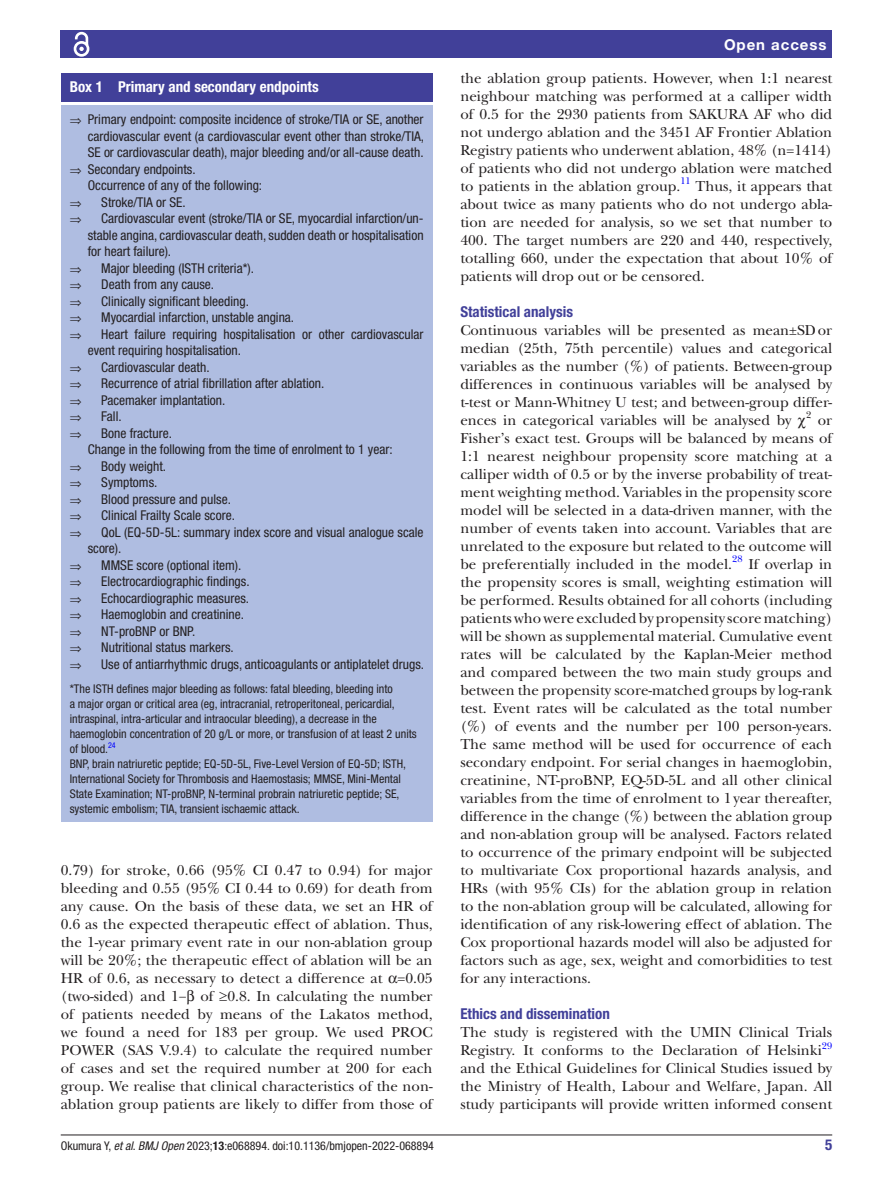
<style>
.page{position:relative;width:893px;height:1191px;background:#fff}
.page>*{position:absolute;margin:0;border:0;box-sizing:border-box;transform-origin:0 0}
.t1{font:15px/18px "New Baskerville";color:#231f20;text-align:justify}
.t2{font:700 condensed 15px "Helvetica Neue LT Std";color:#414099}
.t3{font:700 condensed 15px "Helvetica Neue LT Std";color:#fff}
.t4{font:700 15px "Helvetica Neue LT Std";letter-spacing:.065em;color:#fff}
.t5{font:condensed 13.5px/16.5px "Helvetica Neue LT Std";color:#231f20}
.t6{font:condensed 12px/15px "Helvetica Neue LT Std";color:#231f20}
.t7{font:9.9px "New Baskerville";color:#00f}
.t8{font:9.9px "New Baskerville";color:#231f20}
.t9{font:condensed 7.95px "Helvetica Neue LT Std";color:#00f}
.s1{font-style:italic}
.s2{font-weight:700}
</style>
<div class="page">
<hr style="left:61px;top:1134px;width:771px;height:1px;background:#231f20">
<div style="left:61px;top:31px;width:771px;height:27px;background:#414099"></div>
<svg style="left:73px;top:31px;width:17px;height:26px"></svg>
<div style="left:61px;top:73px;width:372px;height:28px;background:#414099"></div>
<div style="left:61px;top:106px;width:372px;height:716px;background:#afbde1"></div>
<p class="t3" style="left:70px;top:78px;width:250px">Box 1 Primary and secondary endpoints</p>
<p class="t5" style="left:70px;top:111px;width:355px">⇒ Primary endpoint: composite incidence of stroke/TIA or SE, another</p>
<p class="t5" style="left:88px;top:128px;width:338px">cardiovascular event (a cardiovascular event other than stroke/TIA,</p>
<p class="t5" style="left:88px;top:144px;width:337px">SE or cardiovascular death), major bleeding and/or all-cause death.</p>
<p class="t5" style="left:70px;top:161px;width:127px">⇒ Secondary endpoints.</p>
<p class="t5" style="left:88px;top:177px;width:176px">Occurrence of any of the following:</p>
<p class="t5" style="left:101px;top:194px;width:86px">Stroke/TIA or SE.</p>
<p class="t5" style="left:88px;top:210px;width:337px;text-align:justify;text-indent:14px">Cardiovascular event (stroke/TIA or SE, myocardial infarction/un&shy;stable angina, cardiovascular death, sudden death or hospitalisation for heart failure).</p>
<p class="t5" style="left:101px;top:260px;width:154px">Major bleeding (ISTH criteria*).</p>
<p class="t5" style="left:101px;top:276px;width:114px">Death from any cause.</p>
<p class="t5" style="left:101px;top:293px;width:149px">Clinically significant bleeding.</p>
<p class="t5" style="left:101px;top:309px;width:194px">Myocardial infarction, unstable angina.</p>
<p class="t5" style="left:88px;top:326px;width:337px;text-indent:14px">Heart failure requiring hospitalisation or other cardiovascular event requiring hospitalisation.</p>
<p class="t5" style="left:101px;top:359px;width:110px">Cardiovascular death.</p>
<p class="t5" style="left:101px;top:375px;width:225px">Recurrence of atrial fibrillation after ablation.</p>
<p class="t5" style="left:101px;top:392px;width:126px">Pacemaker implantation.</p>
<p class="t5" style="left:101px;top:408px;width:22px">Fall.</p>
<p class="t5" style="left:88px;top:425px;width:306px;text-indent:14px">Bone fracture.<br>Change in the following from the time of enrolment to 1 year:</p>
<p class="t5" style="left:101px;top:458px;width:66px">Body weight.</p>
<p class="t5" style="left:101px;top:474px;width:58px">Symptoms.</p>
<p class="t5" style="left:101px;top:491px;width:131px">Blood pressure and pulse.</p>
<p class="t5" style="left:101px;top:507px;width:135px">Clinical Frailty Scale score.</p>
<p class="t5" style="left:88px;top:524px;width:337px;text-indent:14px">QoL (EQ-5D-5L: summary index score and visual analogue scale score).</p>
<p class="t5" style="left:101px;top:557px;width:142px">MMSE score (optional item).</p>
<p class="t5" style="left:101px;top:573px;width:150px">Electrocardiographic findings.</p>
<p class="t5" style="left:101px;top:590px;width:149px">Echocardiographic measures.</p>
<p class="t5" style="left:101px;top:606px;width:144px">Haemoglobin and creatinine.</p>
<p class="t5" style="left:101px;top:623px;width:95px">NT-proBNP or BNP.</p>
<p class="t5" style="left:101px;top:639px;width:134px">Nutritional status markers.</p>
<p class="t5" style="left:101px;top:656px;width:324px">Use of antiarrhythmic drugs, anticoagulants or antiplatelet drugs.</p>
<p class="t6" style="left:70px;top:681px;width:349px">*The ISTH defines major bleeding as follows: fatal bleeding, bleeding into<br>a major organ or critical area (eg, intracranial, retroperitoneal, pericardial, intraspinal, intra-articular and intraocular bleeding), a decrease in the haemoglobin concentration of 20 g/L or more, or transfusion of at least 2 units of blood.</p>
<p class="t9" style="left:108px;top:740px;width:9px">24</p>
<p class="t6" style="left:70px;top:756px;width:338px">BNP, brain natriuretic peptide; EQ-5D-5L, Five-Level Version of EQ-5D; ISTH, International Society for Thrombosis and Haemostasis; MMSE, Mini-Mental State Examination; NT-proBNP, N-terminal probrain natriuretic peptide; SE, systemic embolism; TIA, transient ischaemic attack.</p>
<p class="t1" style="left:61px;top:861px;width:373px">0.79) for stroke, 0.66 (95% CI 0.47 to 0.94) for major bleeding and 0.55 (95% CI 0.44 to 0.69) for death from any cause. On the basis of these data, we set an HR of 0.6 as the expected therapeutic effect of ablation. Thus, the 1-year primary event rate in our non-ablation group will be 20%; the therapeutic effect of ablation will be an HR of 0.6, as necessary to detect a difference at =0.05 (two-sided) and 1− of ≥0.8. In calculating the number of patients needed by means of the Lakatos method, we found a need for 183 per group. We used PROC POWER (SAS V.9.4) to calculate the required number of cases and set the required number at 200 for each group. We realise that clinical characteristics of the non&shy;ablation group patients are likely to differ from those of</p>
<p class="t4" style="left:724px;top:35px;width:104px">Open access</p>
<p class="t1" style="left:460px;top:69px;width:373px">the ablation group patients. However, when 1:1 nearest neighbour matching was performed at a calliper width of 0.5 for the 2930 patients from SAKURA AF who did not undergo ablation and the 3451 AF Frontier Ablation Registry patients who underwent ablation, 48% (n=1414) of patients who did not undergo ablation were matched to patients in the ablation group.</p>
<p class="t7" style="left:680px;top:175px;width:12px">11</p>
<p class="t1" style="left:460px;top:177px;width:373px;text-indent:235px">Thus, it appears that about twice as many patients who do not undergo abla&shy;tion are needed for analysis, so we set that number to 400. The target numbers are 220 and 440, respectively, totalling 660, under the expectation that about 10% of patients will drop out or be censored.</p>
<p class="t2" style="left:460px;top:303px;width:114px">Statistical analysis</p>
<p class="t1" style="left:460px;top:321px;width:373px">Continuous variables will be presented as mean±SDor median (25th, 75th percentile) values and categorical variables as the number (%) of patients. Between-group differences in continuous variables will be analysed by t-test or Mann-Whitney U test; and between-group differ&shy;ences in categorical variables will be analysed by</p>
<p class="t8" style="left:806px;top:409px;width:7px">2</p>
<p class="t1" style="left:460px;top:411px;width:373px;text-indent:357px">or Fisher’s exact test. Groups will be balanced by means of 1:1 nearest neighbour propensity score matching at a calliper width of 0.5 or by the inverse probability of treat&shy;ment weighting method. Variables in the propensity score model will be selected in a data-driven manner, with the number of events taken into account. Variables that are unrelated to the exposure but related to the outcome will be preferentially included in the model.</p>
<p class="t7" style="left:732px;top:553px;width:12px">28</p>
<p class="t1" style="left:460px;top:555px;width:373px;text-indent:288px">If overlap in the propensity scores is small, weighting estimation will be performed. Results obtained for all cohorts (including patients who were excluded by propensity score matching) will be shown as supplemental material. Cumulative event rates will be calculated by the Kaplan-Meier method and compared between the two main study groups and between the propensity score-matched groups by log-rank test. Event rates will be calculated as the total number (%) of events and the number per 100 person-years.<br>The same method will be used for occurrence of each secondary endpoint. For serial changes in haemoglobin, creatinine, NT-proBNP, EQ-5D-5L and all other clinical variables from the time of enrolment to 1year thereafter, difference in the change (%) between the ablation group and non-ablation group will be analysed. Factors related to occurrence of the primary endpoint will be subjected to multivariate Cox proportional hazards analysis, and HRs (with 95% CIs) for the ablation group in relation to the non-ablation group will be calculated, allowing for identification of any risk-lowering effect of ablation. The Cox proportional hazards model will also be adjusted for factors such as age, sex, weight and comorbidities to test for any interactions.</p>
<p class="t2" style="left:460px;top:1005px;width:151px">Ethics and dissemination</p>
<p class="t1" style="left:460px;top:1023px;width:373px">The study is registered with the UMIN Clinical Trials<br>Registry. It conforms to the Declaration of Helsinki</p>
<p class="t7" style="left:822px;top:1039px;width:12px">29</p>
<p class="t1" style="left:460px;top:1059px;width:373px">and the Ethical Guidelines for Clinical Studies issued by the Ministry of Health, Labour and Welfare, Japan. All study participants will provide written informed consent</p>
<p class="t6" style="left:61px;top:1137px;width:375px">Okumura Y, <span class="s1">et al</span>. <span class="s1">BMJ Open</span> 2023;<span class="s2">13</span>:e068894. doi:10.1136/bmjopen-2022-068894</p>
<p class="t2" style="left:825px;top:1135px;width:9px">5</p>
</div>
